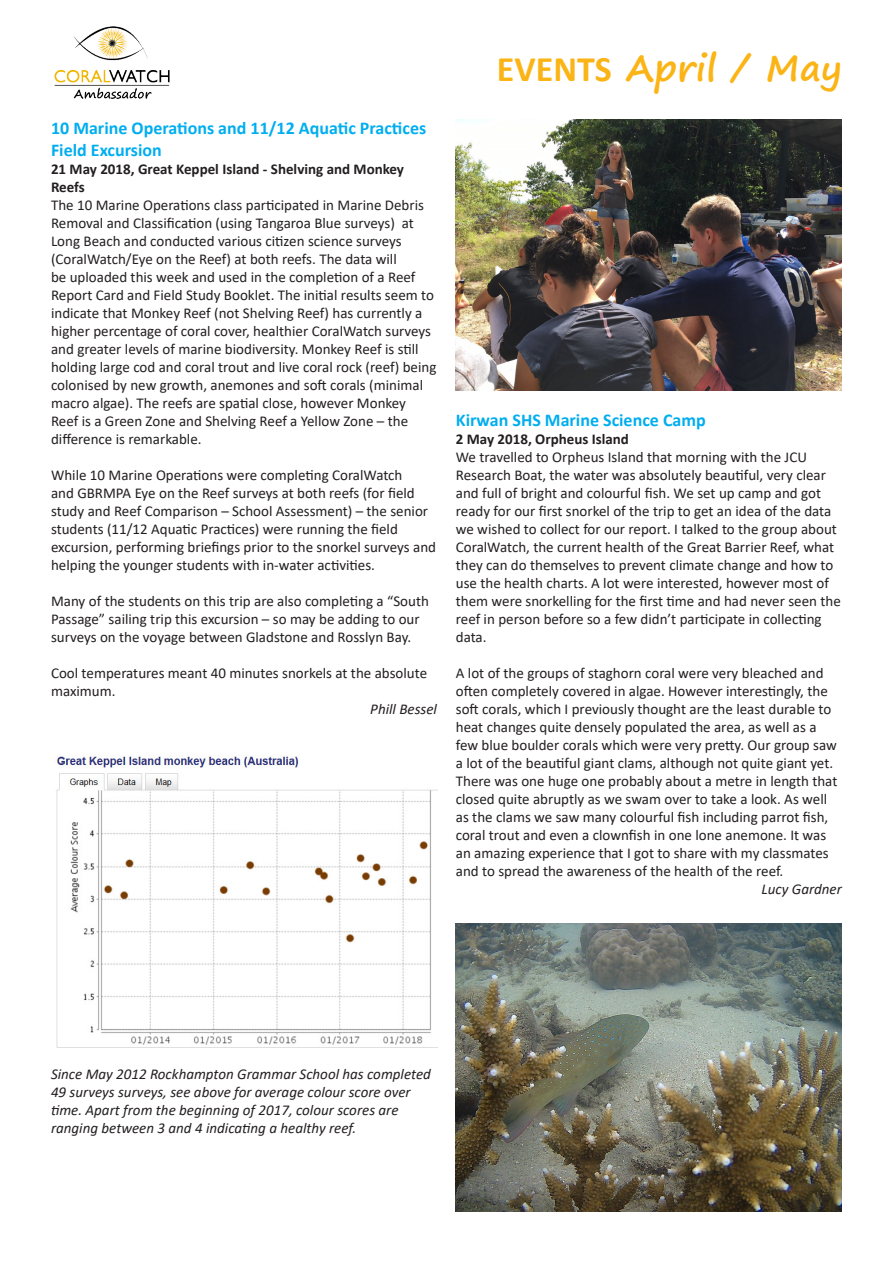
<style>
.page{position:relative;width:893px;height:1263px;background:#fff}
.page>*{position:absolute;margin:0;border:0;box-sizing:border-box;transform-origin:0 0}
.t1{font:700 36px "Segoe Print";color:#fbb416}
.t2{font:700 18px/21.6px "Calibri";color:#00aeef}
.t3{font:15px/18px "Calibri";color:#231f20}
.t4{font:italic 15px/18px "Calibri";color:#231f20}
.t5{font:700 15px/18px "Calibri";color:#231f20}
.s1{font-family:"Calibri"}
</style>
<div class="page">
<img style="left:54px;top:26px;width:116px;height:73px">
<img style="left:456px;top:119px;width:386px;height:271px">
<img style="left:456px;top:924px;width:386px;height:288px">
<img style="left:56px;top:756px;width:381px;height:292px">
<p class="t2" style="left:51px;top:117px;width:377px">10 Marine Operations and 11/12 Aquatic Practices<br>Field Excursion</p>
<p class="t5" style="left:51px;top:159px;width:355px">21 May 2018, Great Keppel Island - Shelving and Monkey<br>Reefs</p>
<p class="t3" style="left:51px;top:195px;width:387px">The 10 Marine Operations class participated in Marine Debris Removal and Classification (using Tangaroa Blue surveys) at Long Beach and conducted various citizen science surveys (CoralWatch/Eye on the Reef) at both reefs. The data will<br>be uploaded this week and used in the completion of a Reef Report Card and Field Study Booklet. The initial results seem to indicate that Monkey Reef (not Shelving Reef) has currently a higher percentage of coral cover, healthier CoralWatch surveys and greater levels of marine biodiversity. Monkey Reef is still holding large cod and coral trout and live coral rock (reef) being colonised by new growth, anemones and soft corals (minimal macro algae). The reefs are spatial close, however Monkey Reef is a Green Zone and Shelving Reef a Yellow Zone – the difference is remarkable.</p>
<p class="t3" style="left:51px;top:465px;width:387px">While 10 Marine Operations were completing CoralWatch<br>and GBRMPA Eye on the Reef surveys at both reefs (for field study and Reef Comparison – School Assessment) – the senior students (11/12 Aquatic Practices) were running the field excursion, performing briefings prior to the snorkel surveys and helping the younger students with in-water activities.</p>
<p class="t3" style="left:51px;top:591px;width:379px">Many of the students on this trip are also completing a “South<br>Passage” sailing trip this excursion – so may be adding to our surveys on the voyage between Gladstone and Rosslyn Bay.</p>
<p class="t3" style="left:51px;top:663px;width:378px">Cool temperatures meant 40 minutes snorkels at the absolute maximum.</p>
<p class="t4" style="left:370px;top:699px;width:68px">Phill Bessel</p>
<p class="t1" style="left:497px;top:35px;width:347px"><span class="s1">EVENTS</span> April / May</p>
<p class="t2" style="left:456px;top:409px;width:251px">Kirwan SHS Marine Science Camp</p>
<p class="t5" style="left:456px;top:430px;width:175px">2 May 2018, Orpheus Island</p>
<p class="t3" style="left:456px;top:448px;width:386px">We travelled to Orpheus Island that morning with the JCU Research Boat, the water was absolutely beautiful, very clear and full of bright and colourful fish. We set up camp and got ready for our first snorkel of the trip to get an idea of the data we wished to collect for our report. I talked to the group about CoralWatch, the current health of the Great Barrier Reef, what they can do themselves to prevent climate change and how to use the health charts. A lot were interested, however most of them were snorkelling for the first time and had never seen the reef in person before so a few didn’t participate in collecting data.</p>
<p class="t3" style="left:456px;top:664px;width:383px">A lot of the groups of staghorn coral were very bleached and often completely covered in algae. However interestingly, the soft corals, which I previously thought are the least durable to heat changes quite densely populated the area, as well as a few blue boulder corals which were very pretty. Our group saw a lot of the beautiful giant clams, although not quite giant yet.<br>There was one huge one probably about a metre in length that closed quite abruptly as we swam over to take a look. As well as the clams we saw many colourful fish including parrot fish, coral trout and even a clownfish in one lone anemone. It was an amazing experience that I got to share with my classmates and to spread the awareness of the health of the reef.</p>
<p class="t4" style="left:761px;top:879px;width:82px">Lucy Gardner</p>
<p class="t4" style="left:51px;top:1064px;width:381px">Since May 2012 Rockhampton Grammar School has completed 49 surveys surveys, see above for average colour score over time. Apart from the beginning of 2017, colour scores are ranging between 3 and 4 indicating a healthy reef.</p>
</div>
